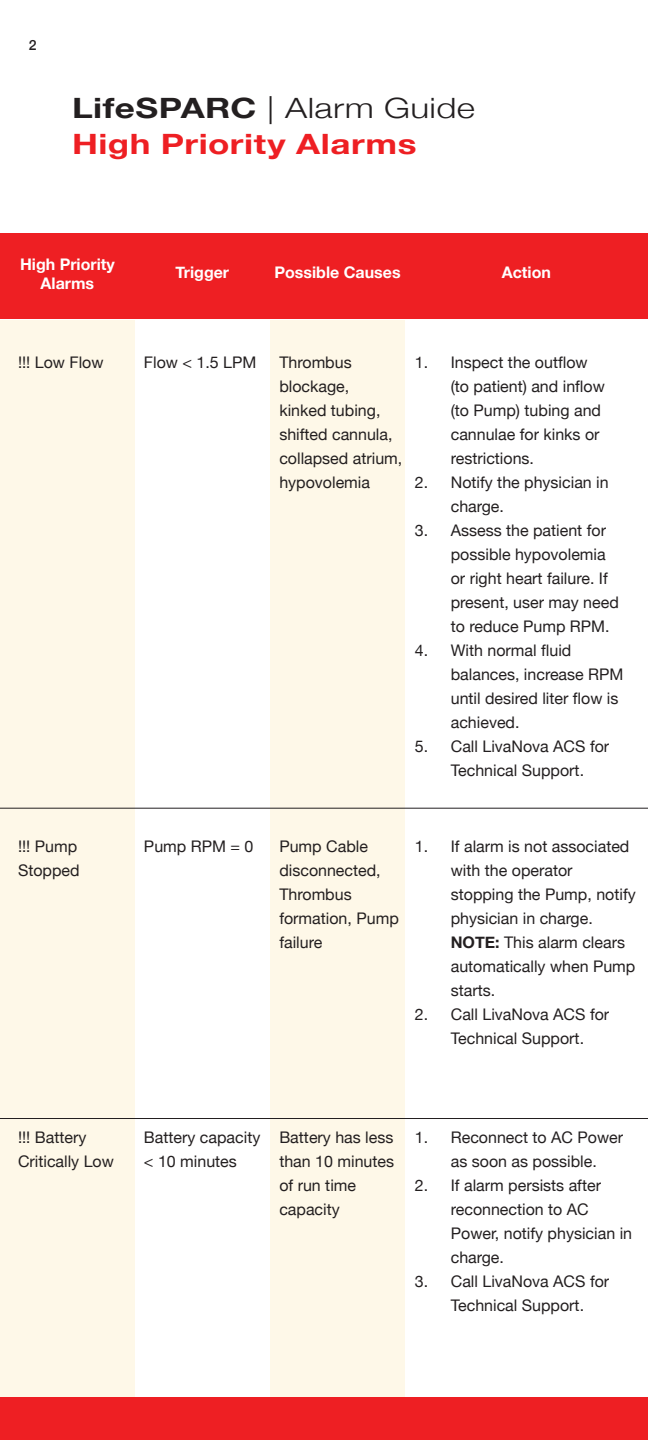
<style>
.page{position:relative;width:648px;height:1440px;background:#fff}
.page>*{position:absolute;margin:0;border:0;box-sizing:border-box;transform-origin:0 0}
.t1{font:700 28px/36.6px "Helvetica Neue";letter-spacing:.015em;color:#ee1f23;scale:1.25 1}
.t2{font:16px/24px "Helvetica Neue";color:#231f20}
.t3{font:700 16px/19px "Helvetica Neue";color:#fff;text-align:center}
.t4{font:500 14px "Helvetica Neue";color:#231f20}
.s1{color:#231f20}
.s2{font-weight:300;color:#231f20}
.s3{font-weight:700}
</style>
<div class="page">
<div style="left:0;top:320px;width:135px;height:1077px;background:#fef8e8"></div>
<div style="left:270px;top:320px;width:135px;height:1077px;background:#fef8e8"></div>
<div style="left:0;top:233px;width:648px;height:86px;background:#ee1f23"></div>
<hr style="left:0;top:808px;width:648px;height:1px;background:#231f20">
<hr style="left:0;top:1118px;width:648px;height:1px;background:#231f20">
<div style="left:0;top:1398px;width:648px;height:42px;background:#ee1f23"></div>
<p class="t4" style="left:29px;top:33px;width:9px">2</p>
<p class="t1" style="left:72px;top:90px;width:324px"><span class="s1">LifeSPARC</span> <span class="s2">| Alarm Guide<br></span>High Priority Alarms</p>
<p class="t3" style="left:20px;top:255px;width:96px">High Priority<br>Alarms</p>
<p class="t3" style="left:176px;top:264px;width:55px">Trigger</p>
<p class="t3" style="left:275px;top:264px;width:128px">Possible Causes</p>
<p class="t3" style="left:502px;top:264px;width:51px">Action</p>
<p class="t2" style="left:18px;top:351px;width:87px">!!! Low Flow</p>
<p class="t2" style="left:18px;top:835px;width:63px">!!! Pump<br>Stopped</p>
<p class="t2" style="left:144px;top:351px;width:114px">Flow &lt; 1.5 LPM</p>
<p class="t2" style="left:144px;top:835px;width:111px">Pump RPM = 0</p>
<p class="t2" style="left:279px;top:351px;width:124px">Thrombus blockage,<br>kinked tubing, shifted cannula, collapsed atrium, hypovolemia</p>
<p class="t2" style="left:451px;top:351px;width:156px;text-indent:-36px">1. Inspect the outflow (to patient) and inflow (to Pump) tubing and cannulae for kinks or restrictions.</p>
<p class="t2" style="left:451px;top:471px;width:159px;text-indent:-36px">2. Notify the physician in charge.</p>
<p class="t2" style="left:451px;top:519px;width:170px;text-indent:-36px">3. Assess the patient for possible hypovolemia or right heart failure. If present, user may need to reduce Pump RPM.</p>
<p class="t2" style="left:451px;top:639px;width:174px;text-indent:-36px">4. With normal fluid balances, increase RPM until desired liter flow is achieved.</p>
<p class="t2" style="left:451px;top:735px;width:160px;text-indent:-36px">5. Call LivaNova ACS for<br>Technical Support.</p>
<p class="t2" style="left:279px;top:835px;width:121px">Pump Cable disconnected,<br>Thrombus formation, Pump failure</p>
<p class="t2" style="left:451px;top:835px;width:186px;text-indent:-36px">1. If alarm is not associated with the operator stopping the Pump, notify physician in charge.<br><span class="s3">NOTE:</span> This alarm clears automatically when Pump starts.</p>
<p class="t2" style="left:451px;top:1003px;width:160px;text-indent:-36px">2. Call LivaNova ACS for<br>Technical Support.</p>
<p class="t2" style="left:18px;top:1126px;width:97px">!!! Battery<br>Critically Low</p>
<p class="t2" style="left:144px;top:1126px;width:118px">Battery capacity &lt; 10 minutes</p>
<p class="t2" style="left:279px;top:1126px;width:116px">Battery has less than 10 minutes of run time capacity</p>
<p class="t2" style="left:451px;top:1126px;width:174px;text-indent:-36px">1. Reconnect to AC Power as soon as possible.</p>
<p class="t2" style="left:451px;top:1174px;width:183px;text-indent:-36px">2. If alarm persists after reconnection to AC<br>Power, notify physician in charge.</p>
<p class="t2" style="left:451px;top:1270px;width:160px;text-indent:-36px">3. Call LivaNova ACS for<br>Technical Support.</p>
</div>
